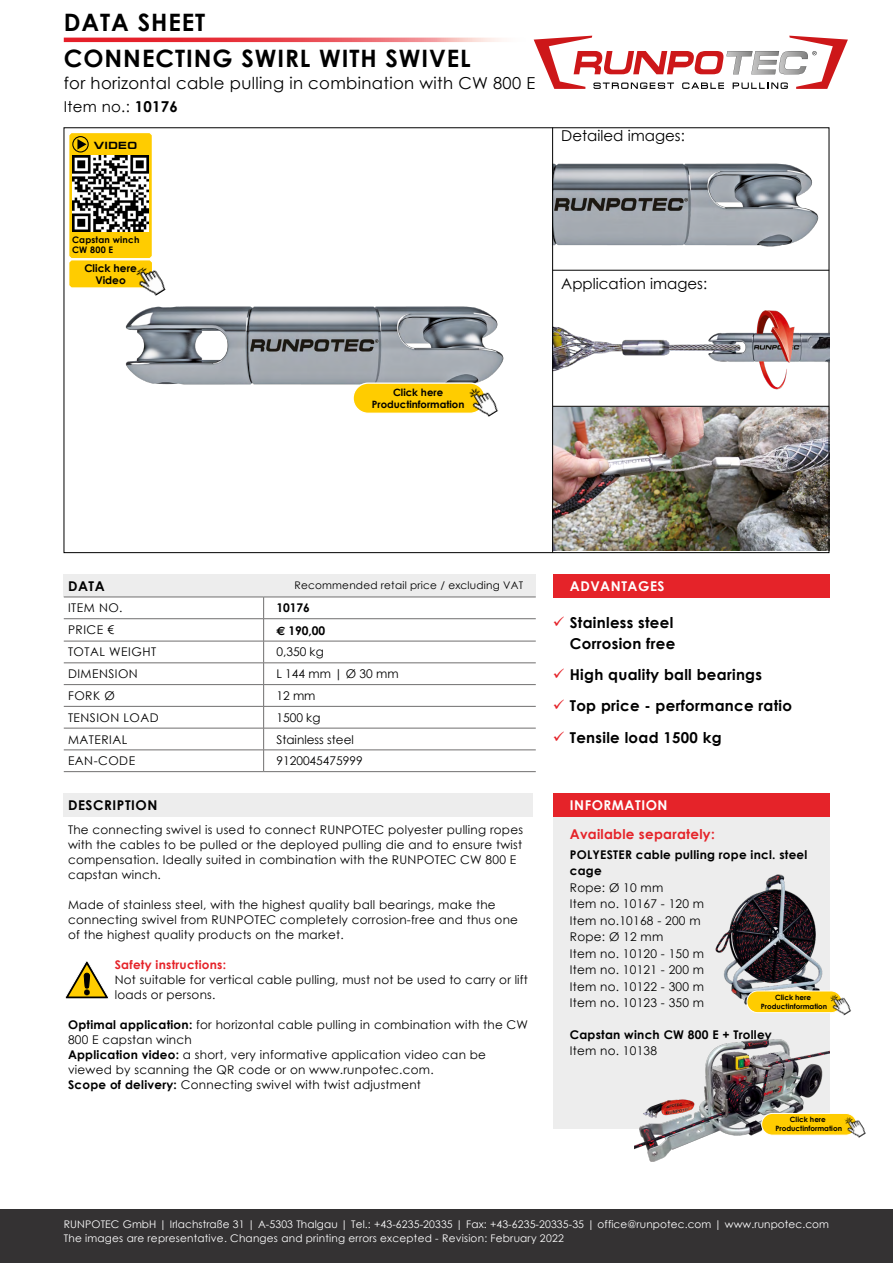
<style>
.page{position:relative;width:893px;height:1263px;background:#fff}
.page>*{position:absolute;margin:0;border:0;box-sizing:border-box;transform-origin:0 0}
.t1{font:700 24px/36px "Century Gothic";letter-spacing:.04em;color:#000}
.t2{font:16.5px "Century Gothic";letter-spacing:.02em;color:#000}
.t3{font:700 15px/31.2px "Century Gothic";letter-spacing:.02em;color:#000}
.t4{font:15px "Century Gothic";color:#000}
.t5{font:700 13.5px "Century Gothic";letter-spacing:.04em;color:#fff}
.t6{font:700 13.5px "Century Gothic";letter-spacing:.02em;color:#e52329}
.t7{font:700 13.5px "Century Gothic";letter-spacing:.04em;color:#000}
.t8{font:12px/15px "Century Gothic";letter-spacing:.02em;color:#000}
.t9{font:700 12px/16.5px "Century Gothic";letter-spacing:.02em;color:#000}
.t10{font:12px "Century Gothic";letter-spacing:.04em;color:#000}
.t11{font:12px "Century Gothic";color:#000}
.t12{font:700 12px "Century Gothic";letter-spacing:.02em;color:#e52329}
.t13{font:700 10.65px/12.8px "Century Gothic";color:#000;text-align:center}
.t14{font:10.5px/13.5px "Century Gothic";letter-spacing:.02em;color:#fff}
.t15{font:10.5px "Century Gothic";letter-spacing:.02em;color:#000}
.t16{font:700 10.5px "Micro Extended";letter-spacing:.04em;color:#000}
.t17{font:700 10.05px/12.1px "Century Gothic";color:#000;text-align:center}
.t18{font:700 9px/10.5px "Century Gothic";letter-spacing:.02em;color:#000}
.t19{font:700 7.2px/8.7px "Century Gothic";color:#000;text-align:center}
.s1{font-weight:700}
.s2{font-family:"Euro Sans"}
</style>
<div class="page">
<img style="left:553px;top:408px;width:274px;height:143px">
<img style="left:553px;top:160px;width:266px;height:88px">
<img style="left:125px;top:306px;width:379px;height:79px">
<img style="left:553px;top:305px;width:276px;height:90px">
<div style="left:64px;top:574px;width:472px;height:23px;background:#ededed"></div>
<hr style="left:64px;top:597px;width:200px;height:1px;background:#706f6f">
<hr style="left:264px;top:597px;width:272px;height:1px;background:#706f6f">
<hr style="left:64px;top:618px;width:200px;height:1px;background:#706f6f">
<hr style="left:264px;top:618px;width:272px;height:1px;background:#706f6f">
<hr style="left:64px;top:641px;width:200px;height:1px;background:#706f6f">
<hr style="left:264px;top:641px;width:272px;height:1px;background:#706f6f">
<hr style="left:64px;top:663px;width:200px;height:1px;background:#706f6f">
<hr style="left:264px;top:663px;width:272px;height:1px;background:#706f6f">
<hr style="left:64px;top:684px;width:200px;height:1px;background:#706f6f">
<hr style="left:264px;top:684px;width:272px;height:1px;background:#706f6f">
<hr style="left:64px;top:706px;width:200px;height:1px;background:#706f6f">
<hr style="left:264px;top:706px;width:272px;height:1px;background:#706f6f">
<hr style="left:64px;top:728px;width:200px;height:1px;background:#706f6f">
<hr style="left:264px;top:728px;width:272px;height:1px;background:#706f6f">
<hr style="left:64px;top:750px;width:200px;height:1px;background:#706f6f">
<hr style="left:264px;top:750px;width:272px;height:1px;background:#706f6f">
<svg style="left:263px;top:597px;width:1px;height:174px"></svg>
<hr style="left:64px;top:771px;width:200px;height:1px;background:#706f6f">
<hr style="left:264px;top:771px;width:272px;height:1px;background:#706f6f">
<hr style="left:552px;top:128px;width:1px;height:425px;background:#000">
<hr style="left:553px;top:270px;width:276px;height:1px;background:#000">
<div style="left:553px;top:574px;width:276px;height:23px;background:#e52329"></div>
<div style="left:553px;top:816px;width:276px;height:312px;background:#ededed"></div>
<div style="left:553px;top:793px;width:276px;height:23px;background:#e52329"></div>
<img style="left:635px;top:1039px;width:195px;height:123px">
<svg style="left:65px;top:961px;width:44px;height:38px"></svg>
<div style="left:64px;top:793px;width:469px;height:23px;background:#ededed"></div>
<hr style="left:553px;top:406px;width:276px;height:1px;background:#000">
<div style="left:0;top:1209px;width:893px;height:54px;background:#343233"></div>
<div style="left:353px;top:383px;width:132px;height:30px;background:#fc0;border-radius:15px"></div>
<div style="left:352px;top:382px;width:134px;height:32px;border:1px solid #fff;border-radius:15px"></div>
<img style="left:463px;top:381px;width:40px;height:36px">
<img style="left:715px;top:874px;width:108px;height:131px">
<div style="left:747px;top:991px;width:95px;height:22px;background:#fc0;border-radius:11px"></div>
<div style="left:746px;top:990px;width:96px;height:23px;border:1px solid #fff;border-radius:11px"></div>
<img style="left:826px;top:989px;width:25px;height:30px">
<div style="left:762px;top:1113px;width:95px;height:22px;background:#fc0;border-radius:11px"></div>
<div style="left:761px;top:1113px;width:96px;height:22px;border:1px solid #fff;border-radius:11px"></div>
<img style="left:841px;top:1113px;width:25px;height:25px">
<svg style="left:534px;top:36px;width:314px;height:53px"></svg>
<svg style="left:64px;top:38px;width:470px;height:4px"></svg>
<svg style="left:69px;top:133px;width:83px;height:155px"></svg>
<img style="left:131px;top:262px;width:35px;height:34px">
<h1 class="t1" style="left:64px;top:3px;width:409px">DATA SHEET<br>CONNECTING SWIRL WITH SWIVEL</h1>
<h2 class="t2" style="left:64px;top:72px;width:473px">for horizontal cable pulling in combination with CW 800 E</h2>
<p class="t4" style="left:64px;top:96px;width:116px">Item no.: <span class="s1">10176</span></p>
<p class="t16" style="left:94px;top:139px;width:45px">VIDEO</p>
<p class="t4" style="left:561px;top:125px;width:125px">Detailed images:</p>
<p class="t18" style="left:72px;top:234px;width:69px">Capstan winch<br>CW 800 E</p>
<p class="t13" style="left:84px;top:261px;width:54px">Click here<br>Video</p>
<p class="t4" style="left:561px;top:273px;width:147px">Application images:</p>
<p class="t17" style="left:372px;top:385px;width:94px">Click here<br>Productinformation</p>
<p class="t7" style="left:68px;top:575px;width:38px">DATA</p>
<p class="t8" style="left:68px;top:600px;width:56px">ITEM NO.</p>
<p class="t9" style="left:276px;top:599px;width:35px">10176</p>
<p class="t8" style="left:68px;top:622px;width:48px">PRICE €</p>
<p class="t9" style="left:276px;top:621px;width:50px"><span class="s2">E</span> 190,00</p>
<p class="t10" style="left:68px;top:644px;width:90px">TOTAL WEIGHT</p>
<p class="t8" style="left:276px;top:644px;width:49px">0,350 kg</p>
<p class="t10" style="left:68px;top:665px;width:71px">DIMENSION</p>
<p class="t8" style="left:276px;top:666px;width:124px">L 144 mm | Ø 30 mm</p>
<p class="t8" style="left:68px;top:688px;width:48px">FORK Ø</p>
<p class="t8" style="left:276px;top:688px;width:41px">12 mm</p>
<p class="t10" style="left:68px;top:709px;width:92px">TENSION LOAD</p>
<p class="t8" style="left:276px;top:710px;width:46px">1500 kg</p>
<p class="t10" style="left:68px;top:731px;width:61px">MATERIAL</p>
<p class="t11" style="left:276px;top:731px;width:79px">Stainless steel</p>
<p class="t8" style="left:68px;top:753px;width:69px">EAN-CODE</p>
<p class="t11" style="left:276px;top:752px;width:88px">9120045475999</p>
<p class="t15" style="left:294px;top:578px;width:230px">Recommended retail price / excluding VAT</p>
<p class="t7" style="left:68px;top:794px;width:91px">DESCRIPTION</p>
<p class="t8" style="left:68px;top:822px;width:457px">The connecting swivel is used to connect RUNPOTEC polyester pulling ropes with the cables to be pulled or the deployed pulling die and to ensure twist compensation. Ideally suited in combination with the RUNPOTEC CW 800 E capstan winch.</p>
<p class="t8" style="left:68px;top:897px;width:452px">Made of stainless steel, with the highest quality ball bearings, make the connecting swivel from RUNPOTEC completely corrosion-free and thus one of the highest quality products on the market.</p>
<p class="t12" style="left:115px;top:955px;width:113px">Safety instructions:</p>
<p class="t8" style="left:115px;top:972px;width:415px">Not suitable for vertical cable pulling, must not be used to carry or lift loads or persons.</p>
<p class="t8" style="left:68px;top:1017px;width:462px"><span class="s1">Optimal application:</span> for horizontal cable pulling in combination with the CW 800 E capstan winch<br><span class="s1">Application video:</span> a short, very informative application video can be viewed by scanning the QR code or on www.runpotec.com.<br><span class="s1">Scope of delivery:</span> Connecting swivel with twist adjustment</p>
<p class="t5" style="left:570px;top:575px;width:96px">ADVANTAGES</p>
<p class="t3" style="left:570px;top:611px;width:107px;line-height:21px">Stainless steel<br>Corrosion free</p>
<p class="t3" style="left:570px;top:658px;width:224px">High quality ball bearings<br>Top price - performance ratio<br>Tensile load 1500 kg</p>
<p class="t5" style="left:570px;top:794px;width:99px">INFORMATION</p>
<p class="t6" style="left:570px;top:824px;width:146px">Available separately:</p>
<p class="t9" style="left:570px;top:846px;width:239px">POLYESTER cable pulling rope incl. steel cage</p>
<p class="t8" style="left:570px;top:879px;width:136px;line-height:16.5px">Rope: Ø 10 mm<br>Item no. 10167 - 120 m<br>Item no.10168 - 200 m<br>Rope: Ø 12 mm<br>Item no. 10120 - 150 m<br>Item no. 10121 - 200 m<br>Item no. 10122 - 300 m<br>Item no. 10123 - 350 m</p>
<p class="t9" style="left:570px;top:1026px;width:204px">Capstan winch CW 800 E + Trolley</p>
<p class="t8" style="left:570px;top:1043px;width:89px">Item no. 10138</p>
<p class="t19" style="left:761px;top:993px;width:68px">Click here<br>Productinformation</p>
<p class="t19" style="left:775px;top:1115px;width:68px">Click here<br>Productinformation</p>
<p class="t14" style="left:64px;top:1217px;width:767px">RUNPOTEC GmbH | Irlachstraße 31 | A-5303 Thalgau | Tel.: +43-6235-20335 | Fax: +43-6235-20335-35 | office@runpotec.com | www.runpotec.com<br>The images are representative. Changes and printing errors excepted - Revision: February 2022</p>
<p class="t14" style="left:64px;top:1231px;width:270px">Stand 2018. Abbildungen sind Symbolfotos. Änderu</p>
<p class="t14" style="left:347px;top:1231px;width:173px">en und Druckfehler vorbehalten.</p>
</div>
